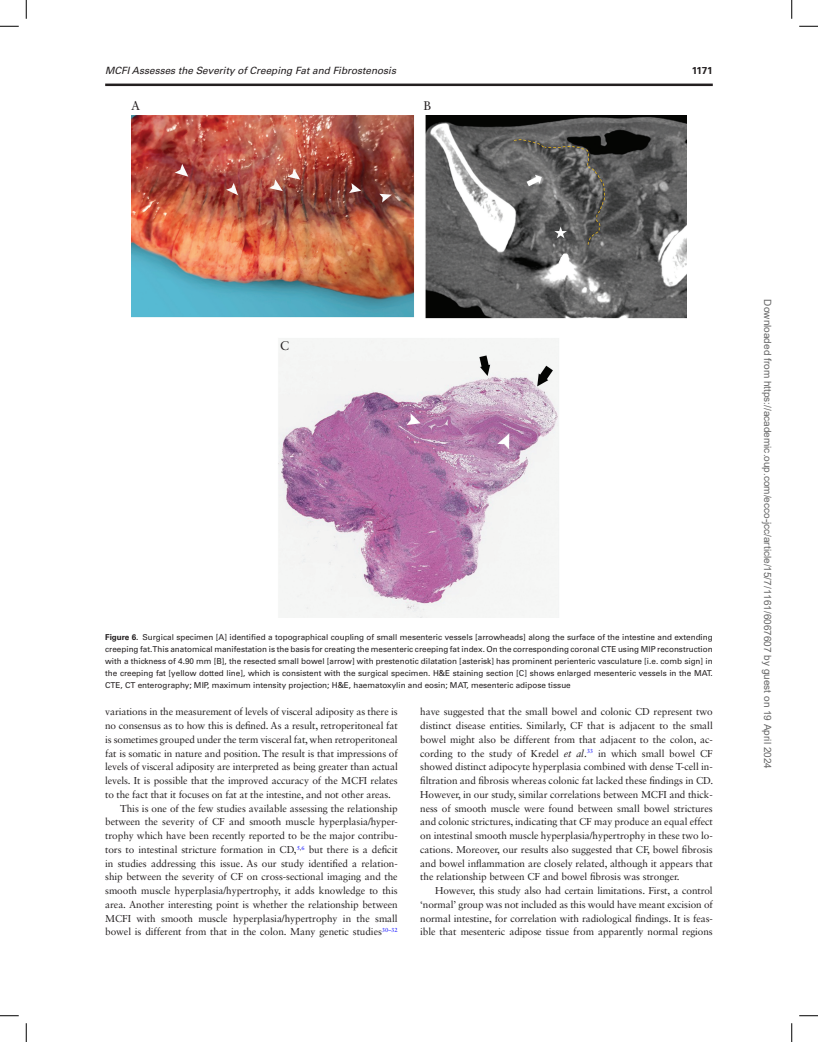
<style>
.page{position:relative;width:818px;height:1042px;background:#fff}
.page>*{position:absolute;margin:0;border:0;box-sizing:border-box;transform-origin:0 0}
.t1{font:12.5px "Sabon LT Std";color:#231f20}
.t2{font:10px/13.8px "Sabon LT Std";letter-spacing:-.005em;color:#231f20;text-align:justify}
.t3{font:10px "Arial";color:#666}
.t4{font:italic 10px "Univers LT Std";color:#231f20}
.t5{font:700 10px "Univers LT Std";color:#231f20}
.t6{font:8.12px/11.9px "Univers LT Std";color:#231f20;text-align:justify}
.s1{font-weight:700}
.s2{font-style:italic}
</style>
<div class="page">
<hr style="left:105px;top:83px;width:608px;height:3px;background:#231f20">
<img style="left:132px;top:115px;width:555px;height:502px">
<svg style="left:0;top:25px;width:19px;height:2px"></svg>
<svg style="left:799px;top:25px;width:19px;height:2px"></svg>
<svg style="left:0;top:1015px;width:19px;height:1px"></svg>
<svg style="left:799px;top:1015px;width:19px;height:1px"></svg>
<svg style="left:25px;top:0;width:2px;height:19px"></svg>
<svg style="left:25px;top:1023px;width:2px;height:18px"></svg>
<svg style="left:791px;top:0;width:1px;height:19px"></svg>
<svg style="left:791px;top:1023px;width:1px;height:18px"></svg>
<p class="t4" style="left:105px;top:64px;width:292px">MCFI Assesses the Severity of Creeping Fat and Fibrostenosis</p>
<p class="t5" style="left:692px;top:64px;width:22px">1171</p>
<p class="t1" style="left:131px;top:99px;width:11px">A</p>
<p class="t1" style="left:423px;top:99px;width:9px">B</p>
<p class="t1" style="left:280px;top:337px;width:11px">C</p>
<p class="t6" style="left:105px;top:631px;width:609px"><span class="s1">Figure 6.</span> Surgical specimen [A] identified a topographical coupling of small mesenteric vessels [arrowheads] along the surface of the intestine and extending creeping fat. This anatomical manifestation is the basis for creating the mesenteric creeping fat index. On the corresponding coronal CTE using MIP reconstruction with a thickness of 4.90 mm [B], the resected small bowel [arrow] with prestenotic dilatation [asterisk] has prominent perienteric vasculature [i.e. comb sign] in the creeping fat [yellow dotted line], which is consistent with the surgical specimen. H&amp;E staining section [C] shows enlarged mesenteric vessels in the MAT.<br>CTE, CT enterography; MIP, maximum intensity projection; H&amp;E, haematoxylin and eosin; MAT, mesenteric adipose tissue</p>
<p class="t2" style="left:105px;top:704px;width:294px">variations in the measurement of levels of visceral adiposity as there is</p>
<p class="t2" style="left:105px;top:718px;width:294px">no consensus as to how this is defined. As a result, retroperitoneal fat</p>
<p class="t2" style="left:105px;top:732px;width:294px">is sometimes grouped under the term visceral fat, when retroperitoneal</p>
<p class="t2" style="left:105px;top:745px;width:294px">fat is somatic in nature and position. The result is that impressions of</p>
<p class="t2" style="left:105px;top:759px;width:294px">levels of visceral adiposity are interpreted as being greater than actual</p>
<p class="t2" style="left:105px;top:773px;width:294px">levels. It is possible that the improved accuracy of the MCFI relates</p>
<p class="t2" style="left:105px;top:787px;width:287px">to the fact that it focuses on fat at the intestine, and not other areas.</p>
<p class="t2" style="left:120px;top:800px;width:279px">This is one of the few studies available assessing the relationship</p>
<p class="t2" style="left:105px;top:814px;width:294px">between the severity of CF and smooth muscle hyperplasia/hyper-</p>
<p class="t2" style="left:105px;top:828px;width:294px">trophy which have been recently reported to be the major contribu-</p>
<p class="t2" style="left:105px;top:842px;width:294px">tors to intestinal stricture formation in CD,<sup>5</sup><sup>,</sup><sup>6</sup> but there is a deficit</p>
<p class="t2" style="left:105px;top:855px;width:294px">in studies addressing this issue. As our study identified a relation-</p>
<p class="t2" style="left:105px;top:869px;width:294px">ship between the severity of CF on cross-sectional imaging and the</p>
<p class="t2" style="left:105px;top:883px;width:294px">smooth muscle hyperplasia/hypertrophy, it adds knowledge to this</p>
<p class="t2" style="left:105px;top:897px;width:294px">area. Another interesting point is whether the relationship between</p>
<p class="t2" style="left:105px;top:910px;width:294px">MCFI with smooth muscle hyperplasia/hypertrophy in the small</p>
<p class="t2" style="left:105px;top:924px;width:294px">bowel is different from that in the colon. Many genetic studies<sup>30–32</sup></p>
<p class="t2" style="left:420px;top:704px;width:294px">have suggested that the small bowel and colonic CD represent two distinct disease entities. Similarly, CF that is adjacent to the small bowel might also be different from that adjacent to the colon, ac&shy;cording to the study of Kredel <span class="s2">et al</span>.<sup>33</sup> in which small bowel CF showed distinct adipocyte hyperplasia combined with dense T-cell in&shy;filtration and fibrosis whereas colonic fat lacked these findings in CD.<br>However, in our study, similar correlations between MCFI and thick&shy;ness of smooth muscle were found between small bowel strictures and colonic strictures, indicating that CF may produce an equal effect on intestinal smooth muscle hyperplasia/hypertrophy in these two lo&shy;cations. Moreover, our results also suggested that CF, bowel fibrosis and bowel inflammation are closely related, although it appears that the relationship between CF and bowel fibrosis was stronger.</p>
<p class="t2" style="left:420px;top:883px;width:294px;text-indent:15px">However, this study also had certain limitations. First, a control ‘normal’ group was not included as this would have meant excision of normal intestine, for correlation with radiological findings. It is feas&shy;ible that mesenteric adipose tissue from apparently normal regions</p>
<p class="t3" style="left:771px;top:299px;width:470px;rotate:90deg">Downloaded from https://academic.oup.com/ecco-jcc/article/15/7/1161/6067607 by guest on 19 April 2024</p>
</div>
